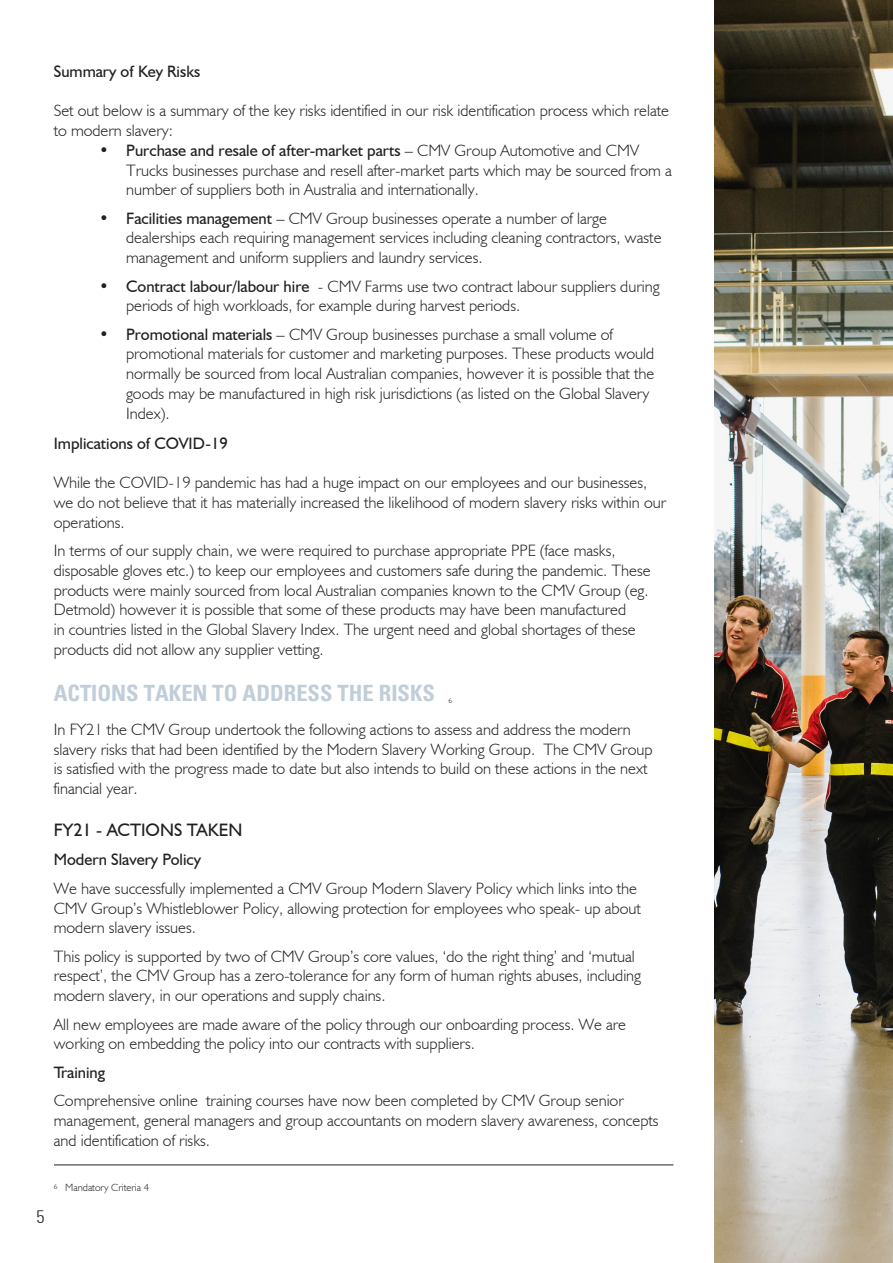
<style>
.page{position:relative;width:893px;height:1263px;background:#fff}
.page>*{position:absolute;margin:0;border:0;box-sizing:border-box;transform-origin:0 0}
.t1{font:700 condensed 22.5px "Univers";color:#c1cdd8}
.t2{font:18px "Humanist 521 BT";color:#231f20}
.t3{font:300 condensed 18px "Univers";color:#231f20}
.t4{font:300 16.5px/19.8px "Humanist 521 BT";color:#231f20}
.t5{font:16.5px "Humanist 521 BT";color:#231f20}
.t6{font:300 10.5px "Humanist 521 BT";color:#231f20}
.t7{font:300 7.5px "Humanist 521 BT";color:#231f20}
.s1{font-weight:400}
</style>
<div class="page">
<img style="left:714px;top:0;width:179px;height:1263px">
<hr style="left:54px;top:1164px;width:619px;height:1px;background:#231f20">
<p class="t5" style="left:54px;top:61px;width:148px">Summary of Key Risks</p>
<p class="t4" style="left:54px;top:100px;width:617px">Set out below is a summary of the key risks identified in our risk identification process which relate to modern slavery:</p>
<p class="t4" style="left:126px;top:140px;width:547px;text-indent:-27px"><span class="s1">• Purchase and resale of after-market parts</span> – CMV Group Automotive and CMV<br>Trucks businesses purchase and resell after-market parts which may be sourced from a number of suppliers both in Australia and internationally.</p>
<p class="t4" style="left:126px;top:208px;width:537px;text-indent:-27px"><span class="s1">• Facilities management</span> – CMV Group businesses operate a number of large dealerships each requiring management services including cleaning contractors, waste management and uniform suppliers and laundry services.</p>
<p class="t4" style="left:126px;top:276px;width:535px;text-indent:-27px"><span class="s1">• Contract labour/labour hire</span> - CMV Farms use two contract labour suppliers during periods of high workloads, for example during harvest periods.</p>
<p class="t4" style="left:126px;top:324px;width:530px;text-indent:-27px"><span class="s1">• Promotional materials</span> – CMV Group businesses purchase a small volume of promotional materials for customer and marketing purposes. These products would normally be sourced from local Australian companies, however it is possible that the goods may be manufactured in high risk jurisdictions (as listed on the Global Slavery Index).</p>
<p class="t5" style="left:54px;top:433px;width:175px">Implications of COVID-19</p>
<p class="t4" style="left:54px;top:472px;width:614px">While the COVID-19 pandemic has had a huge impact on our employees and our businesses, we do not believe that it has materially increased the likelihood of modern slavery risks within our operations.</p>
<p class="t4" style="left:54px;top:540px;width:598px">In terms of our supply chain, we were required to purchase appropriate PPE (face masks, disposable gloves etc.) to keep our employees and customers safe during the pandemic. These products were mainly sourced from local Australian companies known to the CMV Group (eg.<br>Detmold) however it is possible that some of these products may have been manufactured<br>in countries listed in the Global Slavery Index. The urgent need and global shortages of these products did not allow any supplier vetting.</p>
<p class="t1" style="left:54px;top:679px;width:383px">ACTIONS TAKEN TO ADDRESS THE RISKS</p>
<p class="t7" style="left:448px;top:696px;width:5px">6</p>
<p class="t4" style="left:54px;top:719px;width:600px">In FY21 the CMV Group undertook the following actions to assess and address the modern slavery risks that had been identified by the Modern Slavery Working Group. The CMV Group is satisfied with the progress made to date but also intends to build on these actions in the next financial year.</p>
<p class="t2" style="left:54px;top:819px;width:190px">FY21 - ACTIONS TAKEN</p>
<p class="t5" style="left:54px;top:850px;width:149px">Modern Slavery Policy</p>
<p class="t4" style="left:54px;top:878px;width:589px">We have successfully implemented a CMV Group Modern Slavery Policy which links into the<br>CMV Group’s Whistleblower Policy, allowing protection for employees who speak- up about modern slavery issues.</p>
<p class="t4" style="left:54px;top:946px;width:589px">This policy is supported by two of CMV Group’s core values, ‘do the right thing’ and ‘mutual respect’, the CMV Group has a zero-tolerance for any form of human rights abuses, including modern slavery, in our operations and supply chains.</p>
<p class="t4" style="left:54px;top:1014px;width:574px">All new employees are made aware of the policy through our onboarding process. We are working on embedding the policy into our contracts with suppliers.</p>
<p class="t5" style="left:54px;top:1062px;width:53px">Training</p>
<p class="t4" style="left:54px;top:1090px;width:606px">Comprehensive online training courses have now been completed by CMV Group senior management, general managers and group accountants on modern slavery awareness, concepts and identification of risks.</p>
<p class="t3" style="left:36px;top:1206px;width:9px">5</p>
<p class="t7" style="left:54px;top:1182px;width:5px">6</p>
<p class="t6" style="left:65px;top:1181px;width:85px">Mandatory Criteria 4</p>
</div>
